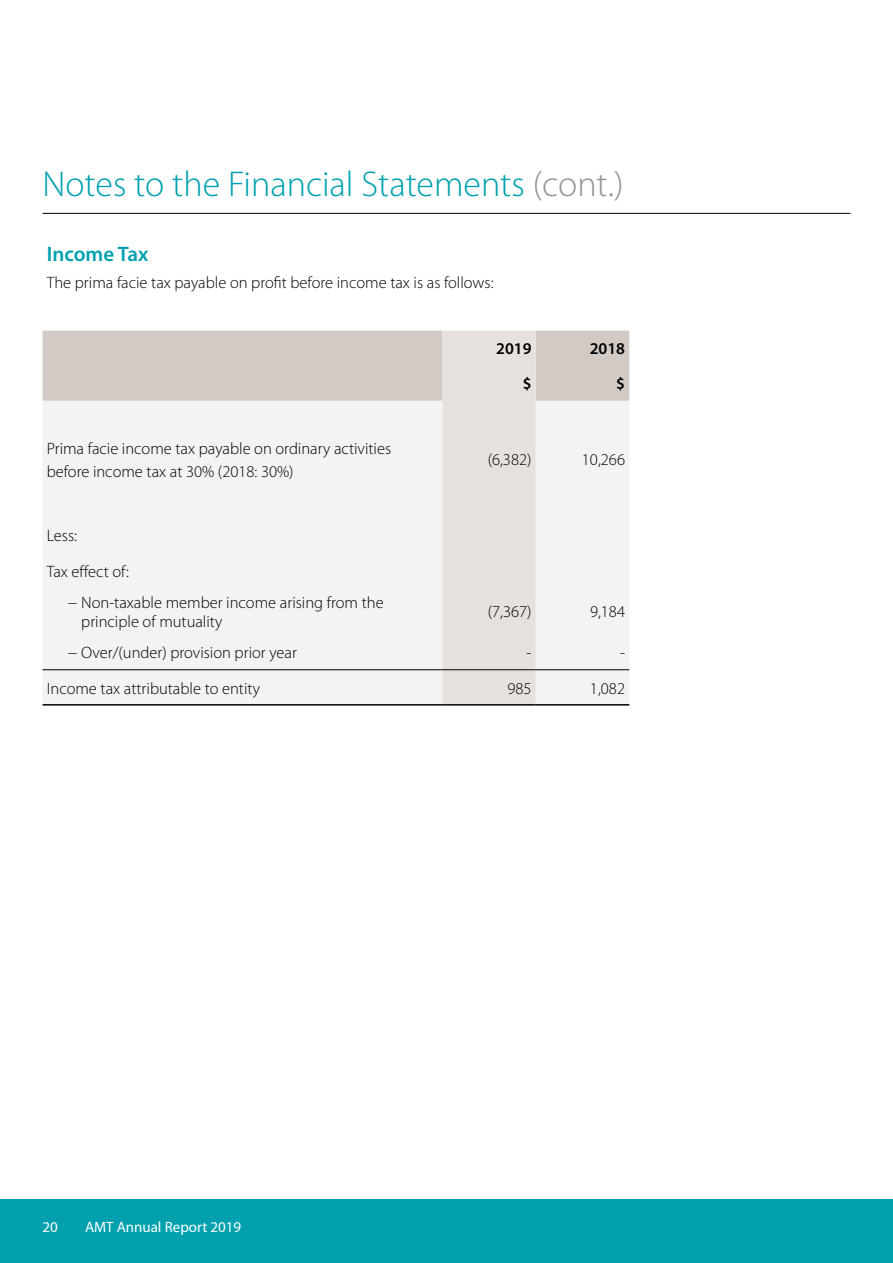
<style>
.page{position:relative;width:893px;height:1263px;background:#fff}
.page>*{position:absolute;margin:0;border:0;box-sizing:border-box;transform-origin:0 0}
.t1{font:300 36px "Myriad Pro";color:#00a0af}
.t2{font:600 21px "Myriad Pro";color:#00a0af}
.t3{font:300 16.5px/22.5px "Myriad Pro";color:#000}
.t4{font:600 16.5px "Myriad Pro";color:#000}
.t5{font:15px "Myriad Pro";color:#fff}
.s1{color:#939598}
</style>
<div class="page">
<hr style="left:43px;top:213px;width:807px;height:1px;background:#000">
<div style="left:0;top:1199px;width:893px;height:64px;background:#00a0af"></div>
<svg style="left:43px;top:331px;width:586px;height:70px;background:#d5cdc8"></svg>
<svg style="left:43px;top:401px;width:586px;height:303px;fill:#f5f3f1"></svg>
<hr style="left:43px;top:669px;width:399px;height:1px;background:#000">
<hr style="left:442px;top:669px;width:94px;height:1px;background:#000">
<hr style="left:536px;top:669px;width:93px;height:1px;background:#000">
<hr style="left:43px;top:704px;width:399px;height:2px;background:#000">
<hr style="left:442px;top:704px;width:94px;height:2px;background:#000">
<hr style="left:536px;top:704px;width:93px;height:2px;background:#000">
<h1 class="t1" style="left:43px;top:162px;width:582px">Notes to the Financial Statements <span class="s1">(cont.)</span></h1>
<p class="t2" style="left:47px;top:241px;width:103px">Income Tax</p>
<p class="t3" style="left:47px;top:271px;width:448px">The prima facie tax payable on profit before income tax is as follows:</p>
<p class="t4" style="left:496px;top:338px;width:37px">2019</p>
<p class="t4" style="left:590px;top:338px;width:37px">2018</p>
<p class="t4" style="left:523px;top:373px;width:10px">$</p>
<p class="t4" style="left:616px;top:373px;width:10px">$</p>
<p class="t3" style="left:47px;top:437px;width:346px">Prima facie income tax payable on ordinary activities before income tax at 30% (2018: 30%)</p>
<p class="t3" style="left:488px;top:448px;width:45px">(6,382)</p>
<p class="t3" style="left:582px;top:448px;width:45px">10,266</p>
<p class="t3" style="left:47px;top:518px;width:84px;line-height:35.1px">Less:<br>Tax effect of:</p>
<p class="t3" style="left:81px;top:592px;width:304px;line-height:19.8px;text-indent:-13px">− Non-taxable member income arising from the principle of mutuality</p>
<p class="t3" style="left:488px;top:601px;width:45px">(7,367)</p>
<p class="t3" style="left:590px;top:601px;width:37px">9,184</p>
<p class="t3" style="left:68px;top:641px;width:231px">− Over/(under) provision prior year</p>
<p class="t3" style="left:527px;top:641px;width:6px">-</p>
<p class="t3" style="left:620px;top:641px;width:6px">-</p>
<p class="t3" style="left:47px;top:677px;width:215px">Income tax attributable to entity</p>
<p class="t3" style="left:507px;top:677px;width:26px">985</p>
<p class="t3" style="left:590px;top:677px;width:37px">1,082</p>
<p class="t5" style="left:43px;top:1217px;width:17px">20</p>
<p class="t5" style="left:85px;top:1217px;width:158px">AMT Annual Report 2019</p>
</div>
